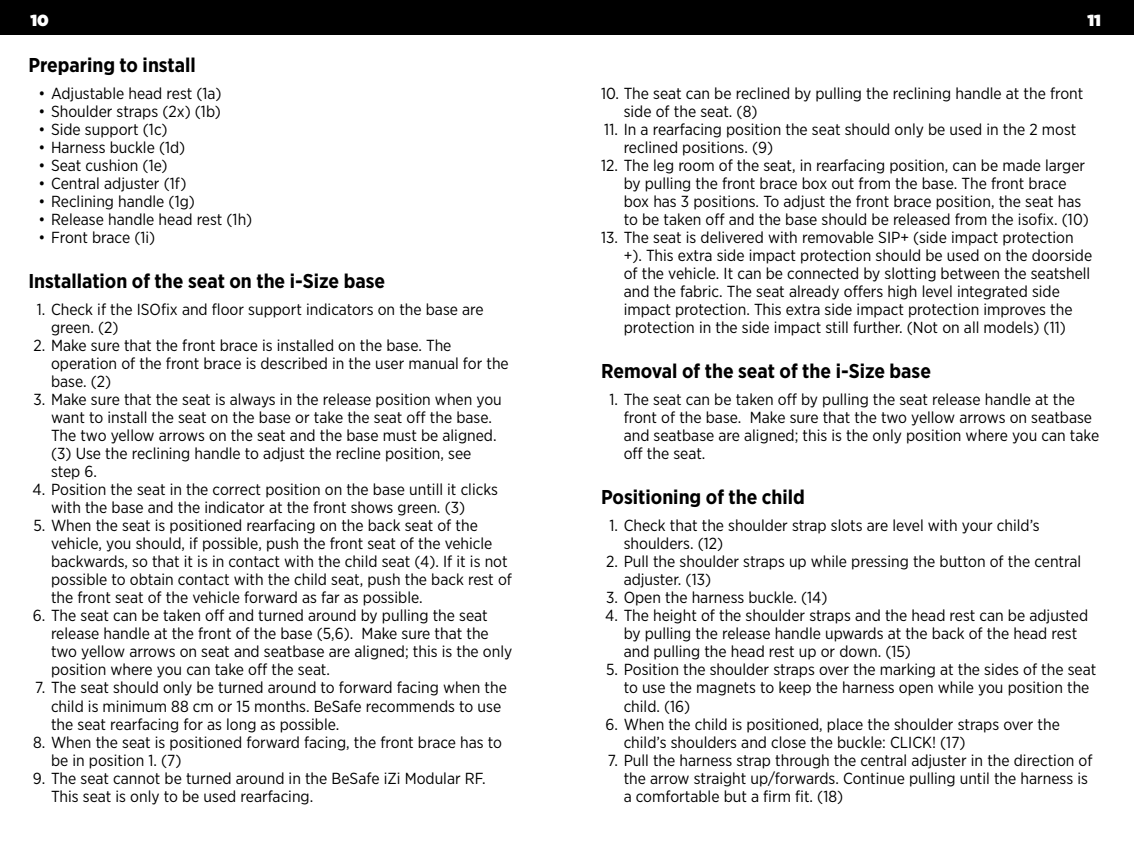
<style>
.page{position:relative;width:1134px;height:851px;background:#fff}
.page>*{position:absolute;margin:0;border:0;box-sizing:border-box;transform-origin:0 0}
.t1{font:700 20px "Gotham Narrow";color:#000}
.t2{font:16px/18px "Gotham Narrow";color:#000}
.t3{font:16px "Gotham Ultra";color:#fff}
</style>
<div class="page">
<div style="left:0;top:0;width:1134px;height:34px;background:#000"></div>
<p class="t3" style="left:30px;top:11px;width:20px">10</p>
<p class="t3" style="left:1087px;top:11px;width:15px">11</p>
<p class="t1" style="left:28px;top:52px;width:169px">Preparing to install</p>
<p class="t2" style="left:38px;top:84px;width:185px">• Adjustable head rest (1a)</p>
<p class="t2" style="left:38px;top:102px;width:184px">• Shoulder straps (2x) (1b)</p>
<p class="t2" style="left:38px;top:120px;width:131px">• Side support (1c)</p>
<p class="t2" style="left:38px;top:138px;width:148px">• Harness buckle (1d)</p>
<p class="t2" style="left:38px;top:156px;width:131px">• Seat cushion (1e)</p>
<p class="t2" style="left:38px;top:174px;width:149px">• Central adjuster (1f)</p>
<p class="t2" style="left:38px;top:192px;width:158px">• Reclining handle (1g)</p>
<p class="t2" style="left:38px;top:210px;width:215px">• Release handle head rest (1h)</p>
<p class="t2" style="left:38px;top:228px;width:118px">• Front brace (1i)</p>
<p class="t1" style="left:28px;top:268px;width:358px">Installation of the seat on the i-Size base</p>
<p class="t2" style="left:51px;top:300px;width:434px;text-indent:-14px">1. Check if the ISOfix and floor support indicators on the base are green. (2)</p>
<p class="t2" style="left:51px;top:336px;width:459px;text-indent:-18px">2. Make sure that the front brace is installed on the base. The operation of the front brace is described in the user manual for the base. (2)</p>
<p class="t2" style="left:51px;top:390px;width:452px;text-indent:-18px">3. Make sure that the seat is always in the release position when you want to install the seat on the base or take the seat off the base.<br>The two yellow arrows on the seat and the base must be aligned. (3) Use the reclining handle to adjust the recline position, see step 6.</p>
<p class="t2" style="left:51px;top:480px;width:449px;text-indent:-18px">4. Position the seat in the correct position on the base untill it clicks with the base and the indicator at the front shows green. (3)</p>
<p class="t2" style="left:51px;top:516px;width:462px;text-indent:-18px">5. When the seat is positioned rearfacing on the back seat of the vehicle, you should, if possible, push the front seat of the vehicle backwards, so that it is in contact with the child seat (4). If it is not possible to obtain contact with the child seat, push the back rest of the front seat of the vehicle forward as far as possible.</p>
<p class="t2" style="left:51px;top:606px;width:463px;text-indent:-18px">6. The seat can be taken off and turned around by pulling the seat release handle at the front of the base (5,6). Make sure that the two yellow arrows on seat and seatbase are aligned; this is the only position where you can take off the seat.</p>
<p class="t2" style="left:51px;top:678px;width:457px;text-indent:-16px">7. The seat should only be turned around to forward facing when the child is minimum 88 cm or 15 months. BeSafe recommends to use the seat rearfacing for as long as possible.</p>
<p class="t2" style="left:51px;top:732px;width:452px;text-indent:-18px">8. When the seat is positioned forward facing, the front brace has to be in position 1. (7)</p>
<p class="t2" style="left:51px;top:768px;width:436px;text-indent:-18px">9. The seat cannot be turned around in the BeSafe iZi Modular RF.<br>This seat is only to be used rearfacing.</p>
<p class="t2" style="left:624px;top:84px;width:461px;text-indent:-23px">10. The seat can be reclined by pulling the reclining handle at the front side of the seat. (8)</p>
<p class="t2" style="left:624px;top:120px;width:454px;text-indent:-19px">11. In a rearfacing position the seat should only be used in the 2 most reclined positions. (9)</p>
<p class="t2" style="left:624px;top:156px;width:467px;text-indent:-23px">12. The leg room of the seat, in rearfacing position, can be made larger by pulling the front brace box out from the base. The front brace box has 3 positions. To adjust the front brace position, the seat has to be taken off and the base should be released from the isofix. (10)</p>
<p class="t2" style="left:624px;top:228px;width:470px;text-indent:-23px">13. The seat is delivered with removable SIP+ (side impact protection +). This extra side impact protection should be used on the doorside of the vehicle. It can be connected by slotting between the seatshell and the fabric. The seat already offers high level integrated side impact protection. This extra side impact protection improves the protection in the side impact still further. (Not on all models) (11)</p>
<p class="t1" style="left:601px;top:358px;width:331px">Removal of the seat of the i-Size base</p>
<p class="t2" style="left:624px;top:390px;width:477px;text-indent:-14px">1. The seat can be taken off by pulling the seat release handle at the front of the base. Make sure that the two yellow arrows on seatbase and seatbase are aligned; this is the only position where you can take off the seat.</p>
<p class="t1" style="left:601px;top:484px;width:205px">Positioning of the child</p>
<p class="t2" style="left:624px;top:516px;width:418px;text-indent:-14px">1. Check that the shoulder strap slots are level with your child’s shoulders. (12)</p>
<p class="t2" style="left:624px;top:552px;width:459px;text-indent:-18px">2. Pull the shoulder straps up while pressing the button of the central adjuster. (13)</p>
<p class="t2" style="left:606px;top:588px;width:223px">3. Open the harness buckle. (14)</p>
<p class="t2" style="left:624px;top:606px;width:466px;text-indent:-18px">4. The height of the shoulder straps and the head rest can be adjusted by pulling the release handle upwards at the back of the head rest and pulling the head rest up or down. (15)</p>
<p class="t2" style="left:624px;top:660px;width:474px;text-indent:-18px">5. Position the shoulder straps over the marking at the sides of the seat to use the magnets to keep the harness open while you position the child. (16)</p>
<p class="t2" style="left:624px;top:714px;width:438px;text-indent:-18px">6. When the child is positioned, place the shoulder straps over the child’s shoulders and close the buckle: CLICK! (17)</p>
<p class="t2" style="left:624px;top:750px;width:470px;text-indent:-16px">7. Pull the harness strap through the central adjuster in the direction of the arrow straight up/forwards. Continue pulling until the harness is a comfortable but a firm fit. (18)</p>
</div>
